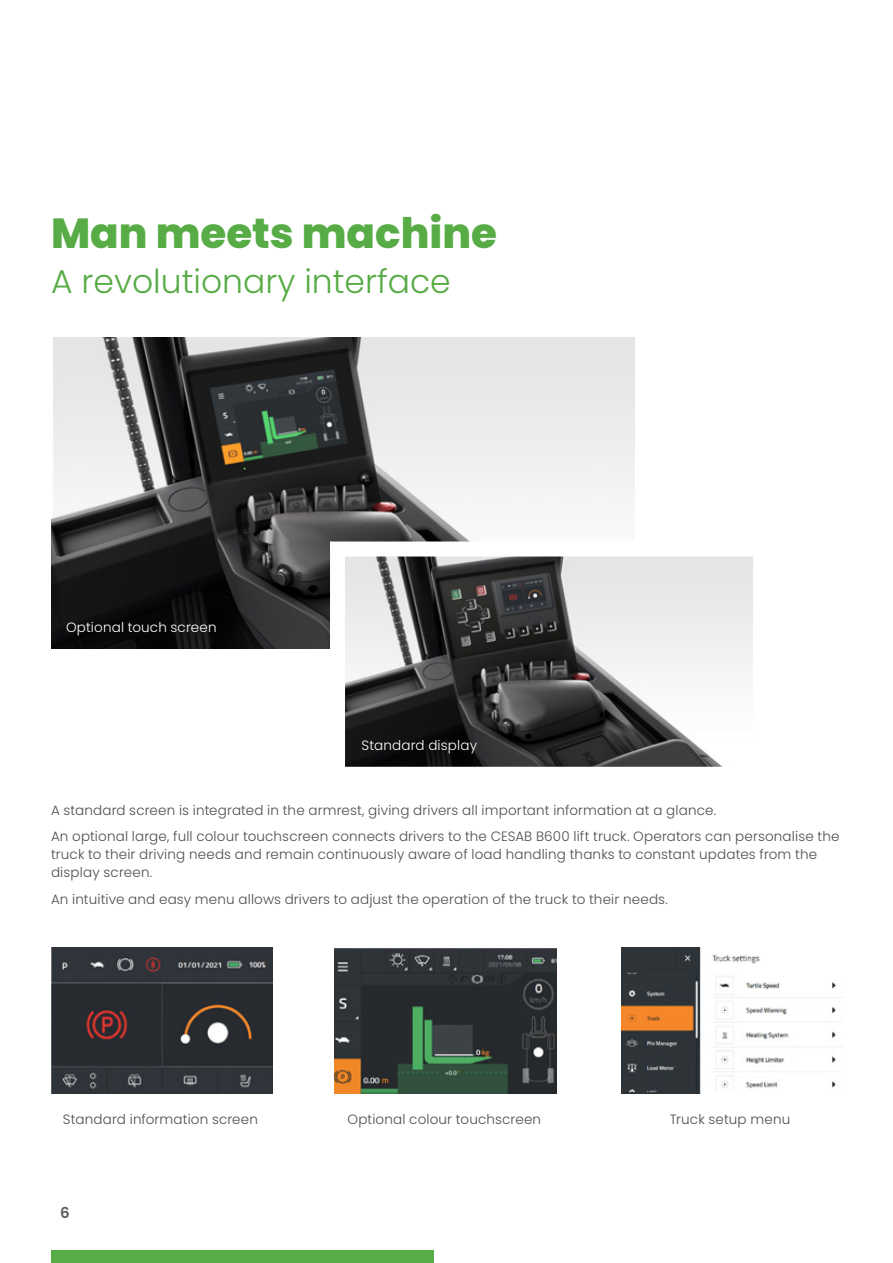
<style>
.page{position:relative;width:893px;height:1263px;background:#fff}
.page>*{position:absolute;margin:0;border:0;box-sizing:border-box;transform-origin:0 0}
.t1{font:800 42px "Poppins";color:#57ac45}
.t2{font:300 33px "Poppins";color:#57ac45}
.t3{font:600 15px "Poppins";color:#585e5c}
.t4{font:300 13.5px/26.5px "Poppins";letter-spacing:.01em;color:#4e4d53}
.t5{font:300 13.5px "Poppins";letter-spacing:.01em;color:#fff}
</style>
<div class="page">
<div style="left:51px;top:1250px;width:383px;height:13px;background:#57ac45"></div>
<img style="left:51px;top:338px;width:583px;height:310px">
<img style="left:346px;top:557px;width:406px;height:209px">
<img style="left:51px;top:948px;width:221px;height:146px">
<img style="left:335px;top:948px;width:221px;height:146px">
<img style="left:621px;top:948px;width:221px;height:146px">
<h1 class="t1" style="left:51px;top:209px;width:448px">Man meets machine</h1>
<h2 class="t2" style="left:51px;top:263px;width:401px">A revolutionary interface</h2>
<p class="t5" style="left:66px;top:619px;width:152px">Optional touch screen</p>
<p class="t5" style="left:362px;top:737px;width:117px">Standard display</p>
<p class="t4" style="left:51px;top:797px;width:790px">A standard screen is integrated in the armrest, giving drivers all important information at a glance.<br>An optional large, full colour touchscreen connects drivers to the CESAB B600 lift truck. Operators can personalise the</p>
<p class="t4" style="left:51px;top:846px;width:768px;line-height:18px">truck to their driving needs and remain continuously aware of load handling thanks to constant updates from the display screen.</p>
<p class="t4" style="left:51px;top:886px;width:618px">An intuitive and easy menu allows drivers to adjust the operation of the truck to their needs.</p>
<p class="t4" style="left:63px;top:1106px;width:197px">Standard information screen</p>
<p class="t4" style="left:347px;top:1106px;width:195px">Optional colour touchscreen</p>
<p class="t4" style="left:670px;top:1106px;width:122px">Truck setup menu</p>
<p class="t3" style="left:60px;top:1204px;width:11px">6</p>
</div>
